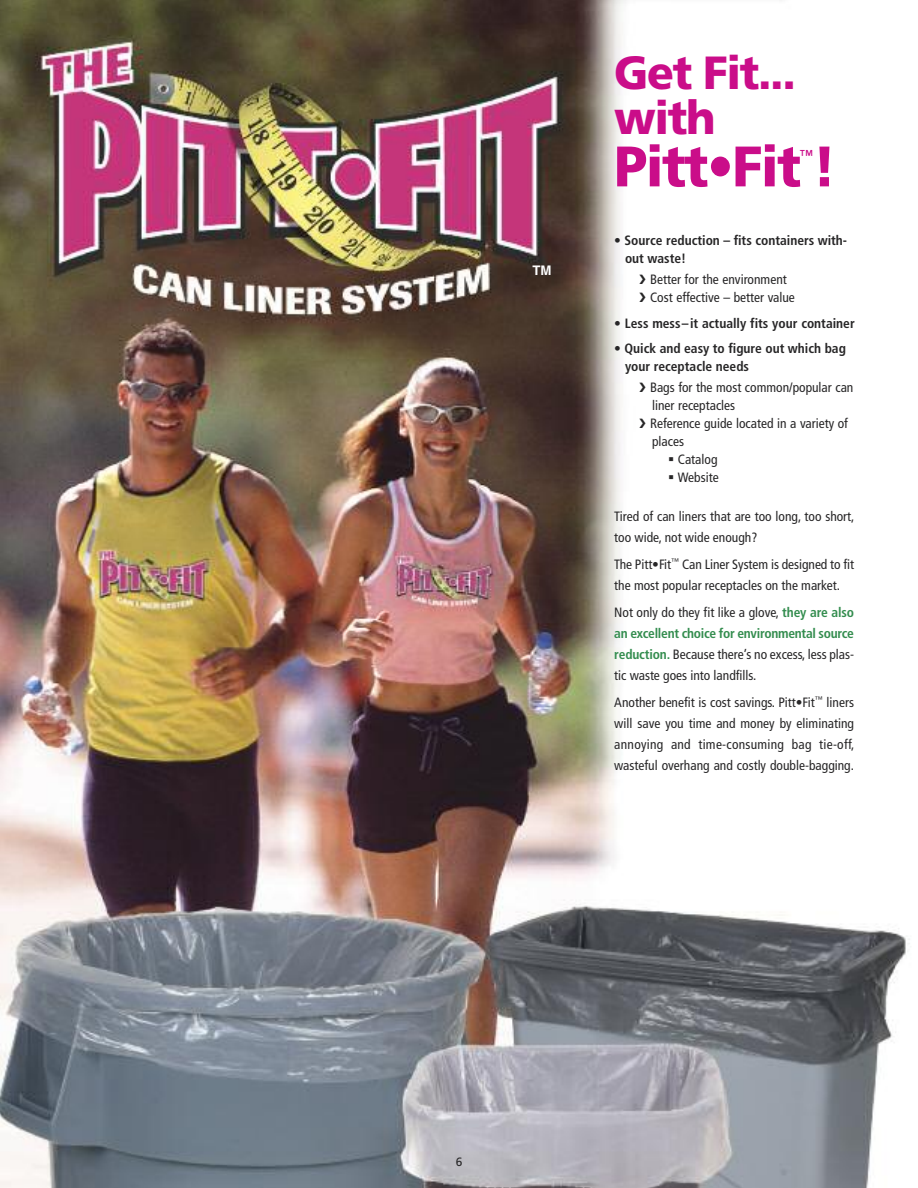
<style>
.page{position:relative;width:918px;height:1188px;background:#fff}
.page>*{position:absolute;margin:0;border:0;box-sizing:border-box;transform-origin:0 0}
.t1{font:900 57px "Frutiger";letter-spacing:-.03em;color:#ca0d89;scale:.95 1}
.t2{font:900 46.5px/45px "Frutiger";letter-spacing:-.03em;color:#ca0d89;scale:.95 1}
.t3{font:14.4px "Frutiger";color:#ca0d89;scale:.95 1}
.t4{font:condensed 13.5px/21px "Frutiger";color:#272627}
.t5{font:700 condensed 13.5px/18px "Frutiger";color:#272627}
.t6{font:700 13.2px "Helvetica";color:#fff}
.t7{font:12px "Frutiger";color:#272627}
.s1{font-weight:700;color:#348d4f}
</style>
<div class="page">
<img style="left:0;top:0;width:910px;height:1188px">
<svg style="left:669px;top:458px;width:4px;height:4px"></svg>
<svg style="left:669px;top:476px;width:4px;height:4px"></svg>
<p class="t6" style="left:532px;top:262px;width:21px">TM</p>
<h2 class="t2" style="left:614px;top:54px;width:193px">Get Fit... with</h2>
<h1 class="t1" style="left:614px;top:144px;width:235px">Pitt•Fit !</h1>
<p class="t3" style="left:800px;top:150px;width:16px">™</p>
<p class="t5" style="left:625px;top:233px;width:224px;text-indent:-11px">• Source reduction – fits containers with&shy;out waste!</p>
<p class="t4" style="left:639px;top:272px;width:157px;line-height:18px">❯ Better for the environment ❯ Cost effective – better value</p>
<p class="t5" style="left:614px;top:315px;width:242px">• Less mess–it actually fits your container</p>
<p class="t5" style="left:625px;top:341px;width:222px;text-indent:-11px">• Quick and easy to figure out which bag your receptacle needs</p>
<p class="t4" style="left:639px;top:378px;width:216px">❯ Bags for the most common/popular can</p>
<p class="t4" style="left:652px;top:396px;width:85px">liner receptacles</p>
<p class="t4" style="left:639px;top:414px;width:210px">❯ Reference guide located in a variety of</p>
<p class="t4" style="left:652px;top:432px;width:33px">places</p>
<p class="t4" style="left:678px;top:450px;width:41px">Catalog</p>
<p class="t4" style="left:678px;top:468px;width:42px">Website</p>
<p class="t4" style="left:614px;top:507px;width:242px">Tired of can liners that are too long, too short, too wide, not wide enough?</p>
<p class="t4" style="left:614px;top:555px;width:241px">The Pitt•Fit<sup>™</sup> Can Liner System is designed to fit the most popular receptacles on the market.</p>
<p class="t4" style="left:614px;top:603px;width:241px;text-align:justify">Not only do they fit like a glove, <span class="s1">they are also an excellent choice for environmental source reduction.</span> Because there’s no excess, less plas&shy;tic waste goes into landfills.</p>
<p class="t4" style="left:614px;top:693px;width:242px;text-align:justify">Another benefit is cost savings. Pitt•Fit<sup>™</sup> liners will save you time and money by eliminating annoying and time-consuming bag tie-off, wasteful overhang and costly double-bagging.</p>
<p class="t7" style="left:456px;top:1156px;width:8px">6</p>
</div>
